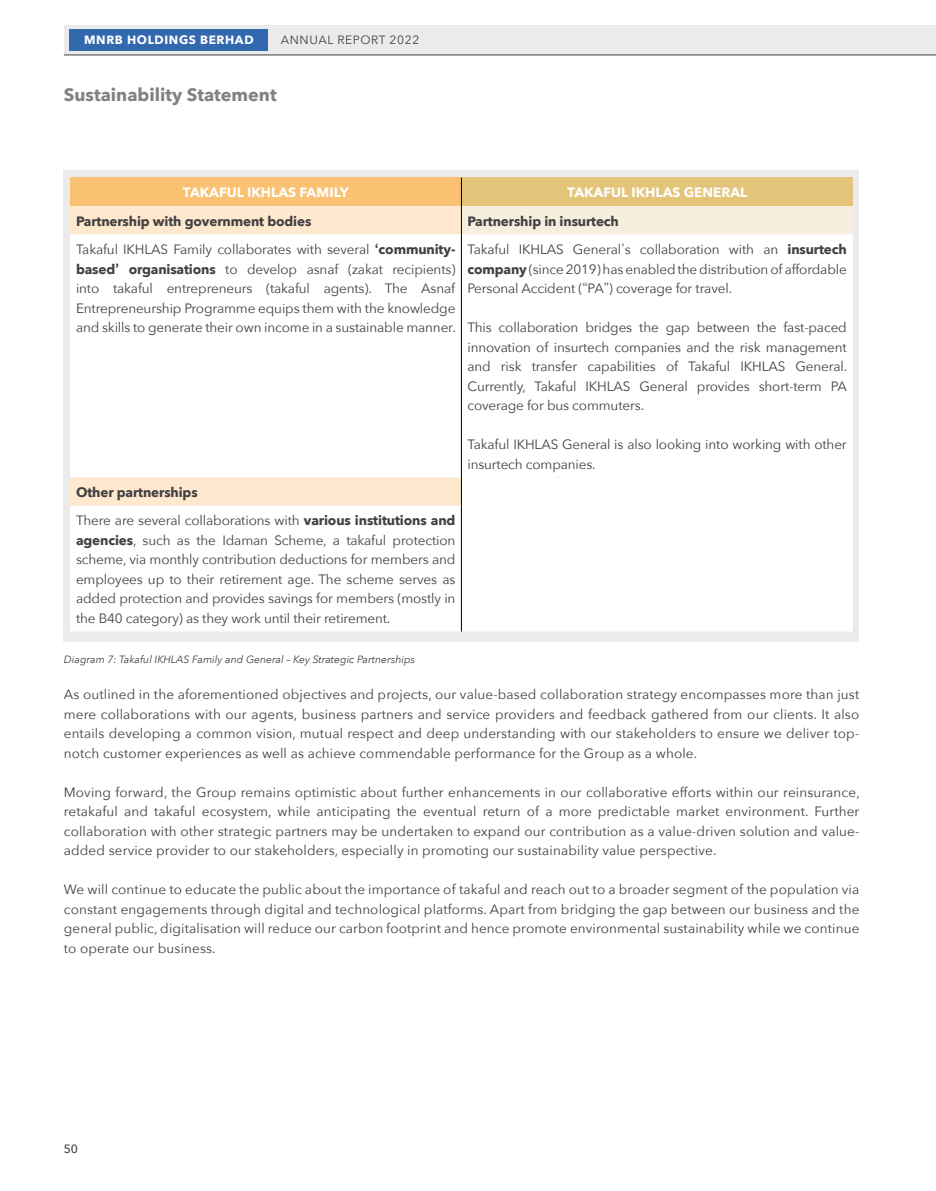
<style>
.page{position:relative;width:936px;height:1191px;background:#fff}
.page>*{position:absolute;margin:0;border:0;box-sizing:border-box;transform-origin:0 0}
.t1{font:700 18px "Avenir Next";color:#808285}
.t2{font:13.5px/19.5px "Avenir Next";letter-spacing:-.01em;color:#414042;text-align:justify}
.t3{font:700 13.5px/28.3px "Avenir Next";letter-spacing:-.01em;color:#414042}
.t4{font:700 13.5px "Avenir Next";color:#fff}
.t5{font:700 12px "Avenir Next";letter-spacing:.05em;color:#fff}
.t6{font:12px "Avenir Next";letter-spacing:.05em;color:#414042}
.t7{font:500 12px "Avenir Next";color:#414042}
.t8{font:italic 10.5px "Avenir Next";color:#414042}
.s1{font-family:"Caecilia LT Std";font-weight:700}
.s2{font-weight:700}
.s3{font-family:"Caecilia LT Std";font-weight:300}
.s4{font-weight:400}
</style>
<div class="page">
<div style="left:64px;top:26px;width:871px;height:29px;background:#ebebec"></div>
<hr style="left:64px;top:55px;width:871px;height:1px;background:#414042">
<div style="left:70px;top:29px;width:198px;height:21px;background:#3268ae"></div>
<div style="left:64px;top:170px;width:795px;height:472px;background:#ebebec"></div>
<div style="left:70px;top:177px;width:391px;height:29px;background:#f9c171"></div>
<div style="left:461px;top:177px;width:391px;height:29px;background:#e3c478"></div>
<div style="left:70px;top:206px;width:391px;height:28px;background:#fee9ce"></div>
<div style="left:461px;top:206px;width:391px;height:28px;background:#f7efde"></div>
<div style="left:70px;top:234px;width:782px;height:397px;background:#fff"></div>
<div style="left:462px;top:477px;width:390px;height:154px;background:#fff"></div>
<svg style="left:461px;top:177px;width:1px;height:57px"></svg>
<hr style="left:461px;top:234px;width:1px;height:243px;background:#000">
<svg style="left:461px;top:477px;width:1px;height:28px"></svg>
<hr style="left:461px;top:505px;width:1px;height:126px;background:#000">
<p class="t5" style="left:84px;top:30px;width:171px">MNRB HOLDINGS BERHAD</p>
<p class="t6" style="left:281px;top:30px;width:140px">ANNUAL REPORT 2022</p>
<h1 class="t1" style="left:64px;top:79px;width:214px">Sustainability Statement</h1>
<p class="t4" style="left:183px;top:181px;width:167px">TAKAFUL IKHLAS FAMILY</p>
<p class="t4" style="left:567px;top:181px;width:181px">TAKAFUL IKHLAS GENERAL</p>
<p class="t3" style="left:76px;top:207px;width:237px">Partnership with government bodies</p>
<p class="t3" style="left:467px;top:207px;width:153px">Partnership in insurtech</p>
<p class="t2" style="left:76px;top:239px;width:381px">Takaful IKHLAS Family collaborates with several <span class="s1">‘</span><span class="s2">community&shy;based</span><span class="s1">’</span> <span class="s2">organisations</span> to develop asnaf (zakat recipients) into takaful entrepreneurs (takaful agents). The Asnaf Entrepreneurship Programme equips them with the knowledge and skills to generate their own income in a sustainable manner.</p>
<p class="t2" style="left:467px;top:239px;width:381px">Takaful IKHLAS General<span class="s3">’</span>s collaboration with an <span class="s2">insurtech company</span> (since 2019) has enabled the distribution of affordable Personal Accident (<span class="s3">“</span>PA<span class="s3">”</span>) coverage for travel.</p>
<p class="t2" style="left:467px;top:317px;width:381px">This collaboration bridges the gap between the fast-paced innovation of insurtech companies and the risk management and risk transfer capabilities of Takaful IKHLAS General.<br>Currently, Takaful IKHLAS General provides short-term PA coverage for bus commuters.</p>
<p class="t2" style="left:467px;top:434px;width:381px">Takaful IKHLAS General is also looking into working with other insurtech companies.</p>
<p class="t3" style="left:76px;top:478px;width:381px">Other partnerships<br><span class="s4">There are several collaborations with</span> various institutions and</p>
<p class="t2" style="left:76px;top:530px;width:381px"><span class="s2">agencies</span>, such as the Idaman Scheme, a takaful protection scheme, via monthly contribution deductions for members and employees up to their retirement age. The scheme serves as added protection and provides savings for members (mostly in the B40 category) as they work until their retirement.</p>
<p class="t8" style="left:64px;top:650px;width:353px">Diagram 7: Takaful IKHLAS Family and General – Key Strategic Partnerships</p>
<p class="t2" style="left:64px;top:684px;width:797px">As outlined in the aforementioned objectives and projects, our value-based collaboration strategy encompasses more than just mere collaborations with our agents, business partners and service providers and feedback gathered from our clients. It also entails developing a common vision, mutual respect and deep understanding with our stakeholders to ensure we deliver top&shy;notch customer experiences as well as achieve commendable performance for the Group as a whole.</p>
<p class="t2" style="left:64px;top:781px;width:797px">Moving forward, the Group remains optimistic about further enhancements in our collaborative efforts within our reinsurance, retakaful and takaful ecosystem, while anticipating the eventual return of a more predictable market environment. Further collaboration with other strategic partners may be undertaken to expand our contribution as a value-driven solution and value&shy;added service provider to our stakeholders, especially in promoting our sustainability value perspective.</p>
<p class="t2" style="left:64px;top:879px;width:797px">We will continue to educate the public about the importance of takaful and reach out to a broader segment of the population via constant engagements through digital and technological platforms. Apart from bridging the gap between our business and the general public, digitalisation will reduce our carbon footprint and hence promote environmental sustainability while we continue to operate our business.</p>
<p class="t7" style="left:64px;top:1138px;width:16px">50</p>
</div>
